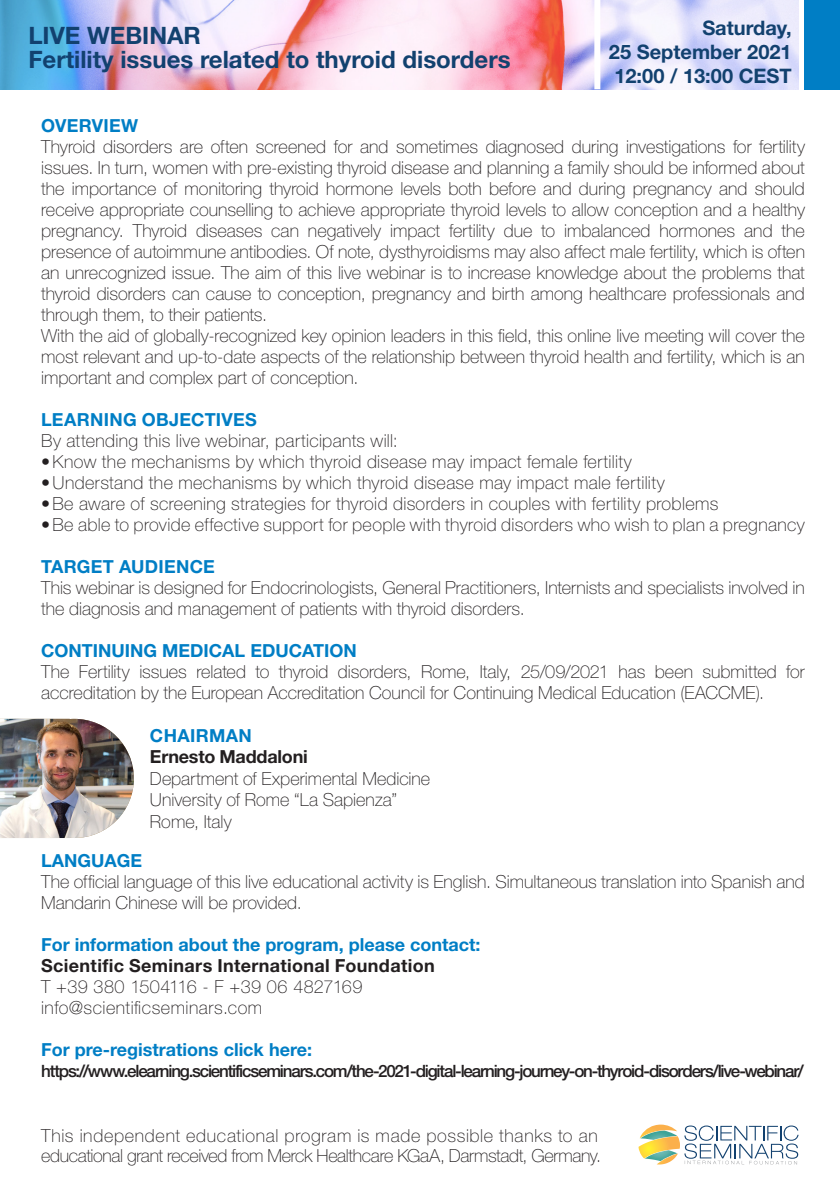
<style>
.page{position:relative;width:840px;height:1191px;background:#fff}
.page>*{position:absolute;margin:0;border:0;box-sizing:border-box;transform-origin:0 0}
.t1{font:700 24px "Helvetica Neue LT Std";color:#12416f}
.t2{font:700 20px/24px "Helvetica Neue LT Std";color:#12416f}
.t3{font:100 18px/21px "Helvetica Neue LT Std";color:#231f20}
.t4{font:100 18px "Helvetica Neue LT Std";letter-spacing:.02em;color:#231f20}
.t5{font:700 18px "Helvetica Neue LT Std";color:#007ec5}
.t6{font:700 18px "Helvetica Neue LT Std";letter-spacing:.02em;color:#231f20}
.t7{font:100 18px "Helvetica Neue LT Std";letter-spacing:.03em;color:#231f20}
.t8{font:700 18px "Helvetica Neue LT Std";letter-spacing:.02em;color:#007ec5}
.t9{font:700 18px "Helvetica Neue LT Std";letter-spacing:-.01em;color:#231f20}
.t10{font:500 17px "Helvetica Neue LT Std";letter-spacing:-.07em;color:#231f20}
</style>
<div class="page">
<div style="left:804px;top:0;width:35px;height:89px;background:#007ec5"></div>
<img style="left:0;top:0;width:798px;height:89px">
<svg style="left:638px;top:1124px;width:160px;height:40px"></svg>
<div style="left:594px;top:0;width:6px;height:89px;background:#fff"></div>
<img style="left:0;top:719px;width:134px;height:119px">
<p class="t1" style="left:28px;top:20px;width:174px">LIVE WEBINAR</p>
<p class="t1" style="left:28px;top:44px;width:483px">Fertility issues related to thyroid disorders</p>
<p class="t2" style="left:702px;top:16px;width:91px">Saturday,</p>
<p class="t2" style="left:608px;top:40px;width:184px">25 September 2021<br>12:00 / 13:00 CEST</p>
<p class="t8" style="left:41px;top:114px;width:99px">OVERVIEW</p>
<p class="t3" style="left:41px;top:136px;width:765px;text-align:justify">Thyroid disorders are often screened for and sometimes diagnosed during investigations for fertility issues. In turn, women with pre-existing thyroid disease and planning a family should be informed about the importance of monitoring thyroid hormone levels both before and during pregnancy and should receive appropriate counselling to achieve appropriate thyroid levels to allow conception and a healthy pregnancy. Thyroid diseases can negatively impact fertility due to imbalanced hormones and the presence of autoimmune antibodies. Of note, dysthyroidisms may also affect male fertility, which is often an unrecognized issue. The aim of this live webinar is to increase knowledge about the problems that thyroid disorders can cause to conception, pregnancy and birth among healthcare professionals and through them, to their patients.</p>
<p class="t3" style="left:41px;top:325px;width:764px;text-align:justify">With the aid of globally-recognized key opinion leaders in this field, this online live meeting will cover the most relevant and up-to-date aspects of the relationship between thyroid health and fertility, which is an important and complex part of conception.</p>
<p class="t5" style="left:41px;top:408px;width:217px">LEARNING OBJECTIVES</p>
<p class="t4" style="left:41px;top:430px;width:358px">By attending this live webinar, participants will:</p>
<p class="t4" style="left:41px;top:451px;width:592px">•Know the mechanisms by which thyroid disease may impact female fertility</p>
<p class="t4" style="left:41px;top:472px;width:625px">•Understand the mechanisms by which thyroid disease may impact male fertility</p>
<p class="t4" style="left:41px;top:493px;width:678px">•Be aware of screening strategies for thyroid disorders in couples with fertility problems</p>
<p class="t4" style="left:41px;top:514px;width:764px">•Be able to provide effective support for people with thyroid disorders who wish to plan a pregnancy</p>
<p class="t5" style="left:41px;top:555px;width:175px">TARGET AUDIENCE</p>
<p class="t3" style="left:41px;top:577px;width:764px">This webinar is designed for Endocrinologists, General Practitioners, Internists and specialists involved in the diagnosis and management of patients with thyroid disorders.</p>
<p class="t5" style="left:41px;top:639px;width:317px">CONTINUING MEDICAL EDUCATION</p>
<p class="t3" style="left:41px;top:661px;width:764px">The Fertility issues related to thyroid disorders, Rome, Italy, 25/09/2021 has been submitted for accreditation by the European Accreditation Council for Continuing Medical Education (EACCME).</p>
<p class="t8" style="left:150px;top:724px;width:103px">CHAIRMAN</p>
<p class="t9" style="left:150px;top:745px;width:159px">Ernesto Maddaloni</p>
<p class="t3" style="left:150px;top:768px;width:282px">Department of Experimental Medicine</p>
<p class="t3" style="left:150px;top:789px;width:248px">University of Rome “La Sapienza”</p>
<p class="t3" style="left:150px;top:811px;width:83px">Rome, Italy</p>
<p class="t5" style="left:41px;top:849px;width:102px">LANGUAGE</p>
<p class="t3" style="left:41px;top:871px;width:764px">The official language of this live educational activity is English. Simultaneous translation into Spanish and<br>Mandarin Chinese will be provided.</p>
<p class="t5" style="left:41px;top:933px;width:440px">For information about the program, please contact:</p>
<p class="t6" style="left:41px;top:954px;width:395px">Scientific Seminars International Foundation</p>
<p class="t4" style="left:41px;top:976px;width:322px">T +39 380 1504116 - F +39 06 4827169</p>
<p class="t7" style="left:41px;top:997px;width:222px">info@scientificseminars.com</p>
<p class="t5" style="left:41px;top:1038px;width:272px">For pre-registrations click here:</p>
<p class="t10" style="left:41px;top:1061px;width:763px">https://www.elearning.scientificseminars.com/the-2021-digital-learning-journey-on-thyroid-disorders/live-webinar/</p>
<p class="t3" style="left:41px;top:1125px;width:561px;line-height:20px">This independent educational program is made possible thanks to an educational grant received from Merck Healthcare KGaA, Darmstadt, Germany.</p>
</div>
